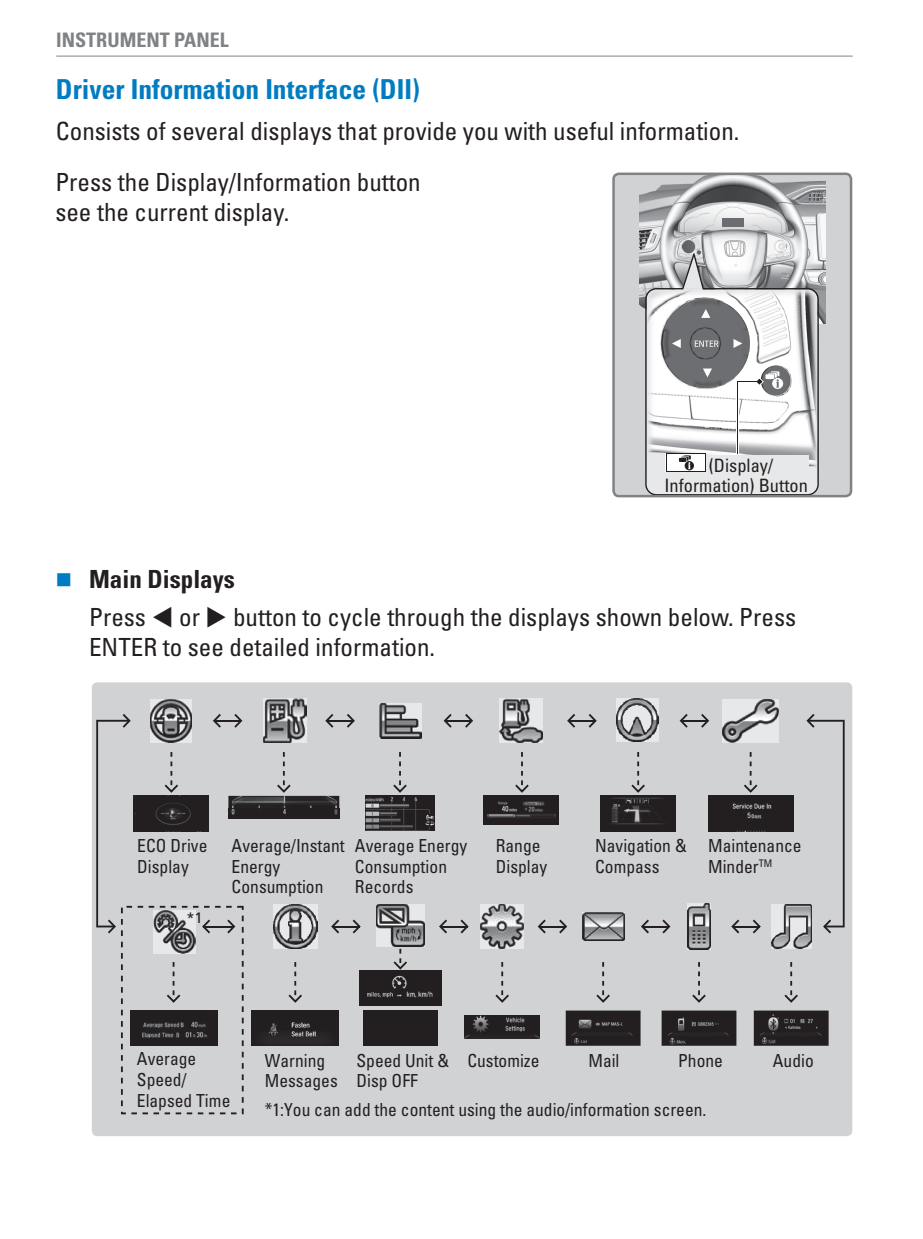
<style>
.page{position:relative;width:923px;height:1239px;background:#fff}
.page>*{position:absolute;margin:0;border:0;box-sizing:border-box;transform-origin:0 0}
.level_1_header{font:700 condensed 27.5px "Univers LT Std";color:#007cc2}
.level_1_paragraph{font:condensed 25px/30px "Univers LT Std";color:#231f20}
.level_2_paragraph{font:condensed 25px/30px "Univers LT Std";color:#231f20}
.level_2_header{font:700 condensed 25px "Univers LT Std";color:#231f20}
.t1{font:700 condensed 20px "Univers LT Std";color:#808285}
.t2{font:condensed 18.5px/19.8px "Univers";color:#231f20;text-align:center}
.t3{font:condensed 18px/20.8px "Univers";color:#231f20}
.t4{font:15px "Frutiger LT Std";color:#231f20}
.s1{color:#007cc2}
</style>
<div class="page">
<hr style="left:56px;top:56px;width:796px;height:1px;background:#808285">
<div style="left:613px;top:174px;width:238px;height:322px;background:#d1d2d4;border-radius:5px"></div>
<img style="left:639px;top:176px;width:186px;height:147px">
<div style="left:722px;top:219px;width:22px;height:8px;background:#6c6d70"></div>
<svg style="left:645px;top:240px;width:173px;height:254px"></svg>
<hr style="left:737px;top:382px;width:1px;height:72px;background:#231f20">
<div style="left:612px;top:173px;width:240px;height:324px;border:2px solid #808285;border-radius:5px"></div>
<div style="left:92px;top:682px;width:760px;height:454px;background:#d1d2d4;border-radius:5px"></div>
<svg style="left:347px;top:714px;width:8px;height:14px"></svg>
<svg style="left:325px;top:714px;width:8px;height:14px"></svg>
<hr style="left:327px;top:720px;width:26px;height:2px;background:#231f20">
<svg style="left:588px;top:714px;width:8px;height:14px"></svg>
<svg style="left:567px;top:714px;width:8px;height:14px"></svg>
<hr style="left:569px;top:720px;width:26px;height:2px;background:#231f20">
<svg style="left:701px;top:714px;width:8px;height:14px"></svg>
<svg style="left:679px;top:714px;width:8px;height:14px"></svg>
<hr style="left:681px;top:720px;width:27px;height:2px;background:#231f20">
<svg style="left:393px;top:752px;width:14px;height:41px"></svg>
<svg style="left:465px;top:714px;width:8px;height:14px"></svg>
<svg style="left:443px;top:714px;width:8px;height:14px"></svg>
<hr style="left:445px;top:720px;width:27px;height:2px;background:#231f20">
<svg style="left:515px;top:752px;width:13px;height:41px"></svg>
<svg style="left:277px;top:752px;width:14px;height:41px"></svg>
<svg style="left:559px;top:919px;width:8px;height:14px"></svg>
<svg style="left:537px;top:919px;width:8px;height:14px"></svg>
<hr style="left:539px;top:925px;width:27px;height:2px;background:#231f20">
<svg style="left:460px;top:919px;width:8px;height:14px"></svg>
<svg style="left:439px;top:919px;width:8px;height:14px"></svg>
<hr style="left:441px;top:925px;width:26px;height:2px;background:#231f20">
<svg style="left:662px;top:919px;width:8px;height:14px"></svg>
<svg style="left:641px;top:919px;width:8px;height:14px"></svg>
<hr style="left:642px;top:925px;width:27px;height:2px;background:#231f20">
<svg style="left:352px;top:919px;width:9px;height:14px"></svg>
<svg style="left:331px;top:919px;width:8px;height:14px"></svg>
<hr style="left:333px;top:925px;width:26px;height:2px;background:#231f20">
<svg style="left:752px;top:919px;width:8px;height:14px"></svg>
<svg style="left:731px;top:919px;width:8px;height:14px"></svg>
<hr style="left:733px;top:925px;width:26px;height:2px;background:#231f20">
<svg style="left:806px;top:714px;width:38px;height:219px"></svg>
<img style="left:380px;top:703px;width:41px;height:35px">
<img style="left:150px;top:699px;width:42px;height:15px">
<svg style="left:744px;top:752px;width:13px;height:41px"></svg>
<svg style="left:631px;top:752px;width:14px;height:41px"></svg>
<img style="left:600px;top:796px;width:75px;height:35px">
<img style="left:616px;top:698px;width:42px;height:43px">
<img style="left:723px;top:699px;width:55px;height:43px">
<img style="left:708px;top:796px;width:85px;height:35px">
<img style="left:263px;top:699px;width:43px;height:44px">
<img style="left:500px;top:699px;width:42px;height:44px">
<img style="left:244px;top:796px;width:95px;height:13px">
<img style="left:484px;top:796px;width:74px;height:29px">
<img style="left:365px;top:796px;width:70px;height:35px">
<img style="left:244px;top:809px;width:95px;height:10px">
<svg style="left:596px;top:962px;width:14px;height:41px"></svg>
<svg style="left:495px;top:962px;width:14px;height:41px"></svg>
<img style="left:565px;top:1010px;width:75px;height:36px">
<img style="left:583px;top:912px;width:41px;height:28px">
<img style="left:570px;top:1037px;width:21px;height:7px">
<svg style="left:784px;top:962px;width:14px;height:41px"></svg>
<img style="left:753px;top:1010px;width:75px;height:36px">
<img style="left:759px;top:1037px;width:19px;height:7px">
<img style="left:771px;top:904px;width:41px;height:44px">
<svg style="left:692px;top:962px;width:13px;height:41px"></svg>
<img style="left:661px;top:1010px;width:75px;height:36px">
<img style="left:687px;top:904px;width:23px;height:45px">
<img style="left:669px;top:1037px;width:16px;height:7px">
<svg style="left:685px;top:1039px;width:4px;height:4px"></svg>
<svg style="left:393px;top:949px;width:14px;height:20px"></svg>
<div style="left:363px;top:1010px;width:75px;height:36px;background:#231f20"></div>
<img style="left:359px;top:970px;width:82px;height:36px">
<img style="left:376px;top:904px;width:48px;height:42px">
<svg style="left:288px;top:962px;width:14px;height:41px"></svg>
<img style="left:273px;top:904px;width:44px;height:45px">
<img style="left:252px;top:1010px;width:87px;height:36px">
<svg style="left:96px;top:714px;width:148px;height:400px"></svg>
<img style="left:480px;top:904px;width:43px;height:45px">
<img style="left:464px;top:1016px;width:75px;height:22px">
<p class="t1" style="left:56px;top:27px;width:19px">Instrument</p>
<p class="t1" style="left:174px;top:27px;width:23px">Panel</p>
<h2 class="level_1_header" style="left:56px;top:72px;width:365px">Driver Information Interface (DII)</h2>
<p class="level_1_paragraph" style="left:56px;top:116px;width:685px">Consists of several displays that provide you with useful information.</p>
<p class="level_1_paragraph" style="left:55px;top:166px;width:367px">Press the Display/Information button see the current display.</p>
<p class="t2" style="left:664px;top:455px;width:145px">(Display/<br>Information) Button</p>
<h3 class="level_2_header" style="left:55px;top:564px;width:181px"><span class="s1">■</span> Main Displays</h3>
<h1 class="level_2_paragraph" style="left:89px;top:601px;width:708px">Press ▼ or ◆ button to cycle through the displays shown below. Press<br>ENTER to see detailed information.</h1>
<p class="t3" style="left:137px;top:835px;width:72px">ECO Drive<br>Display</p>
<p class="t3" style="left:232px;top:835px;width:115px">Average/Instant<br>Energy<br>Consumption</p>
<p class="t4" style="left:186px;top:909px;width:18px">*1</p>
<p class="t3" style="left:355px;top:835px;width:114px">Average Energy<br>Consumption<br>Records</p>
<p class="t3" style="left:595px;top:835px;width:93px">Navigation &amp;<br>Compass</p>
<p class="t3" style="left:708px;top:835px;width:95px">Maintenance<br>Minder<sup>TM</sup></p>
<p class="t3" style="left:495px;top:835px;width:53px">Range<br>Display</p>
<p class="t3" style="left:137px;top:1048px;width:95px">Average<br>Speed/<br>Elapsed Time</p>
<p class="t3" style="left:356px;top:1049px;width:94px">Speed Unit &amp;<br>Disp OFF</p>
<p class="t3" style="left:467px;top:1049px;width:73px">Customize</p>
<p class="t3" style="left:265px;top:1049px;width:62px">Warning</p>
<p class="t3" style="left:588px;top:1049px;width:33px">Mail</p>
<p class="t3" style="left:773px;top:1049px;width:42px">Audio</p>
<p class="t3" style="left:265px;top:1070px;width:75px">Messages</p>
<p class="t3" style="left:678px;top:1049px;width:46px">Phone</p>
<p class="t3" style="left:265px;top:1099px;width:443px">*1:You can add the content using the audio/information screen.</p>
</div>
